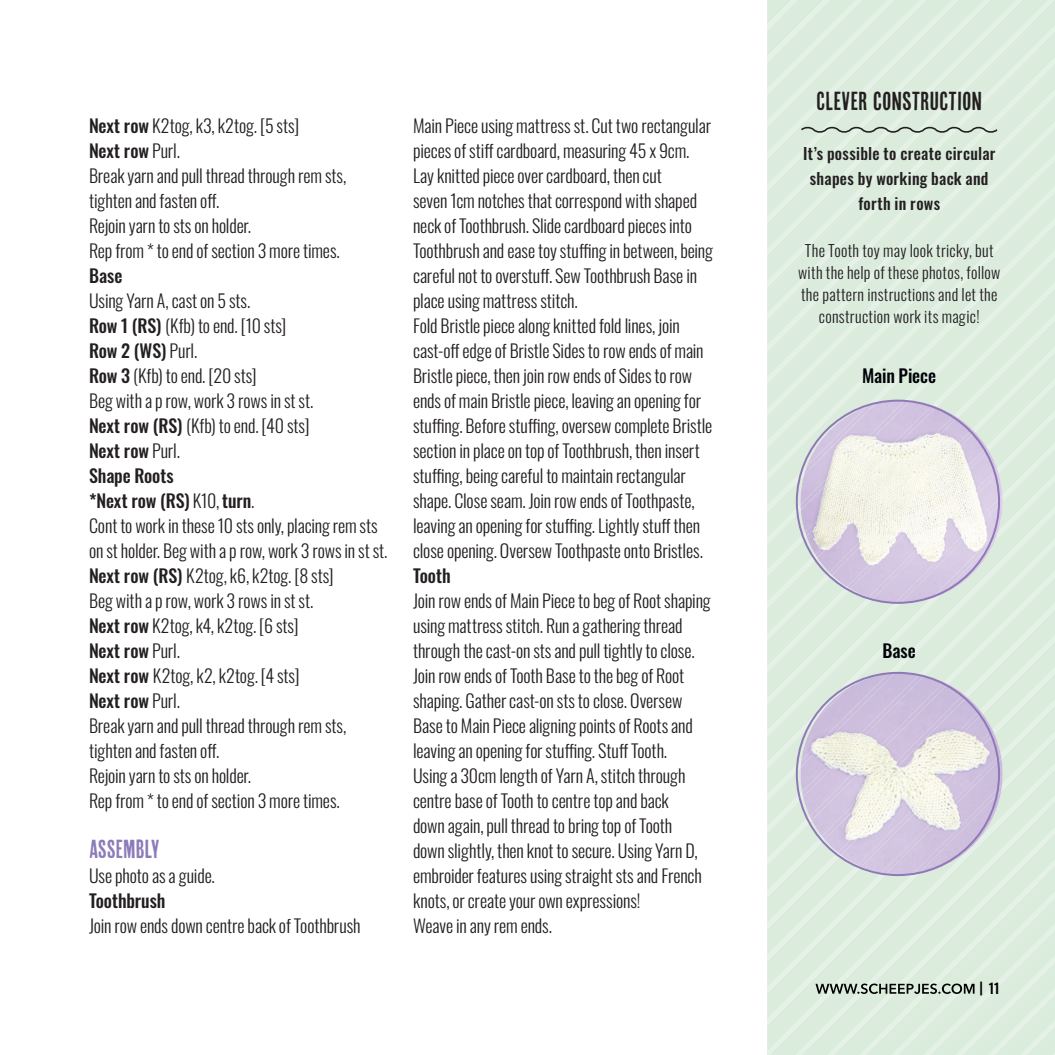
<style>
.page{position:relative;width:1055px;height:1055px;background:#fff}
.page>*{position:absolute;margin:0;border:0;box-sizing:border-box;transform-origin:0 0}
.t1{font:26px "Cheap Pine Sans";color:#231f20}
.t2{font:26px "Cheap Pine Sans";color:#8c7cb9}
.t3{font:18px/25px "Oswald";letter-spacing:-.005em;color:#231f20}
.t4{font:500 18px "Oswald";letter-spacing:-.005em;color:#231f20}
.t5{font:500 18px "Oswald";letter-spacing:-.005em;color:#000208}
.t6{font:16px/22px "Oswald";letter-spacing:.02em;color:#231f20;text-align:center}
.t7{font:500 16px/25px "Oswald";letter-spacing:.015em;color:#231f20;text-align:center}
.t8{font:500 14px "Oswald";color:#000}
.s1{font-weight:500}
</style>
<div class="page">
<svg style="left:1031px;top:0;width:23px;height:17px"></svg>
<svg style="left:1037px;top:26px;width:17px;height:22px"></svg>
<svg style="left:1037px;top:58px;width:17px;height:22px"></svg>
<svg style="left:1037px;top:90px;width:17px;height:23px"></svg>
<svg style="left:1037px;top:122px;width:17px;height:23px"></svg>
<svg style="left:1037px;top:154px;width:17px;height:23px"></svg>
<svg style="left:1037px;top:186px;width:17px;height:23px"></svg>
<svg style="left:767px;top:203px;width:270px;height:32px;fill:#dbecdd"></svg>
<svg style="left:1037px;top:218px;width:17px;height:23px"></svg>
<svg style="left:767px;top:235px;width:270px;height:32px;fill:#dbecdd"></svg>
<svg style="left:1037px;top:250px;width:17px;height:23px"></svg>
<svg style="left:767px;top:267px;width:270px;height:32px;fill:#dbecdd"></svg>
<svg style="left:1037px;top:282px;width:17px;height:23px"></svg>
<svg style="left:767px;top:299px;width:270px;height:32px;fill:#dbecdd"></svg>
<svg style="left:1037px;top:314px;width:17px;height:23px"></svg>
<svg style="left:767px;top:331px;width:270px;height:32px;fill:#dbecdd"></svg>
<svg style="left:1037px;top:346px;width:17px;height:23px"></svg>
<svg style="left:767px;top:363px;width:270px;height:33px;fill:#dbecdd"></svg>
<svg style="left:1037px;top:379px;width:17px;height:22px"></svg>
<svg style="left:767px;top:396px;width:270px;height:32px;fill:#dbecdd"></svg>
<svg style="left:1037px;top:411px;width:17px;height:22px"></svg>
<svg style="left:767px;top:428px;width:270px;height:32px;fill:#dbecdd"></svg>
<svg style="left:1037px;top:443px;width:17px;height:22px"></svg>
<svg style="left:767px;top:460px;width:270px;height:32px;fill:#dbecdd"></svg>
<svg style="left:1037px;top:475px;width:17px;height:22px"></svg>
<svg style="left:767px;top:492px;width:270px;height:32px;fill:#dbecdd"></svg>
<svg style="left:1037px;top:507px;width:17px;height:22px"></svg>
<svg style="left:767px;top:524px;width:270px;height:32px;fill:#dbecdd"></svg>
<svg style="left:1037px;top:539px;width:17px;height:23px"></svg>
<svg style="left:767px;top:556px;width:270px;height:32px;fill:#dbecdd"></svg>
<svg style="left:1037px;top:571px;width:17px;height:23px"></svg>
<svg style="left:767px;top:588px;width:270px;height:32px;fill:#dbecdd"></svg>
<svg style="left:1037px;top:603px;width:17px;height:23px"></svg>
<svg style="left:767px;top:620px;width:270px;height:32px;fill:#dbecdd"></svg>
<svg style="left:1037px;top:635px;width:17px;height:23px"></svg>
<svg style="left:767px;top:652px;width:270px;height:32px;fill:#dbecdd"></svg>
<svg style="left:1037px;top:667px;width:17px;height:23px"></svg>
<svg style="left:767px;top:684px;width:270px;height:32px;fill:#dbecdd"></svg>
<svg style="left:1037px;top:699px;width:17px;height:23px"></svg>
<svg style="left:767px;top:716px;width:270px;height:32px;fill:#dbecdd"></svg>
<svg style="left:1037px;top:731px;width:17px;height:23px"></svg>
<svg style="left:767px;top:763px;width:287px;height:291px;fill:#dbecdd"></svg>
<svg style="left:780px;top:780px;width:257px;height:257px;fill:#dbecdd"></svg>
<svg style="left:795px;top:795px;width:259px;height:259px;fill:#dbecdd"></svg>
<svg style="left:812px;top:812px;width:225px;height:225px;fill:#dbecdd"></svg>
<svg style="left:767px;top:0;width:255px;height:223px"></svg>
<img style="left:800px;top:673px;width:80px;height:94px">
<img style="left:802px;top:674px;width:122px;height:122px">
<img style="left:809px;top:682px;width:138px;height:138px">
<img style="left:822px;top:694px;width:145px;height:145px">
<img style="left:837px;top:710px;width:145px;height:134px">
<img style="left:857px;top:730px;width:137px;height:114px">
<img style="left:881px;top:754px;width:120px;height:90px">
<img style="left:912px;top:784px;width:90px;height:60px">
<img style="left:800px;top:400px;width:110px;height:110px">
<img style="left:805px;top:405px;width:131px;height:131px">
<img style="left:815px;top:415px;width:142px;height:143px">
<img style="left:829px;top:429px;width:146px;height:146px">
<img style="left:846px;top:447px;width:142px;height:142px">
<img style="left:868px;top:468px;width:130px;height:130px">
<img style="left:895px;top:495px;width:107px;height:108px">
<img style="left:931px;top:532px;width:67px;height:66px">
<svg style="left:815px;top:844px;width:239px;height:210px"></svg>
<p class="t3" style="left:89px;top:111px;width:259px"><span class="s1">Next row</span> K2tog, k3, k2tog. [5 sts]<br><span class="s1">Next row</span> Purl.<br>Break yarn and pull thread through rem sts, tighten and fasten off.<br>Rejoin yarn to sts on holder.<br>Rep from * to end of section 3 more times.</p>
<p class="t4" style="left:89px;top:266px;width:35px">Base</p>
<p class="t3" style="left:89px;top:286px;width:300px">Using Yarn A, cast on 5 sts.<br><span class="s1">Row 1 (RS)</span> (Kfb) to end. [10 sts]<br><span class="s1">Row 2 (WS)</span> Purl.<br><span class="s1">Row 3</span> (Kfb) to end. [20 sts]<br>Beg with a p row, work 3 rows in st st.<br><span class="s1">Next row (RS)</span> (Kfb) to end. [40 sts]<br><span class="s1">Next row</span> Purl.<br><span class="s1">Shape Roots<br>*Next row (RS)</span> K10, <span class="s1">turn</span>.<br>Cont to work in these 10 sts only, placing rem sts on st holder. Beg with a p row, work 3 rows in st st.<br><span class="s1">Next row (RS)</span> K2tog, k6, k2tog. [8 sts]<br>Beg with a p row, work 3 rows in st st.<br><span class="s1">Next row</span> K2tog, k4, k2tog. [6 sts]<br><span class="s1">Next row</span> Purl.<br><span class="s1">Next row</span> K2tog, k2, k2tog. [4 sts]<br><span class="s1">Next row</span> Purl.<br>Break yarn and pull thread through rem sts, tighten and fasten off.<br>Rejoin yarn to sts on holder.<br>Rep from * to end of section 3 more times.</p>
<h1 class="t2" style="left:89px;top:834px;width:72px">ASSEMBLY</h1>
<p class="t3" style="left:89px;top:861px;width:127px">Use photo as a guide.</p>
<p class="t4" style="left:89px;top:891px;width:78px">Toothbrush</p>
<p class="t3" style="left:89px;top:911px;width:273px">Join row ends down centre back of Toothbrush</p>
<p class="t3" style="left:413px;top:111px;width:301px">Main Piece using mattress st. Cut two rectangular pieces of stiff cardboard, measuring 45 x 9cm.<br>Lay knitted piece over cardboard, then cut<br>seven 1cm notches that correspond with shaped neck of Toothbrush. Slide cardboard pieces into Toothbrush and ease toy stuffing in between, being careful not to overstuff. Sew Toothbrush Base in place using mattress stitch.<br>Fold Bristle piece along knitted fold lines, join cast-off edge of Bristle Sides to row ends of main Bristle piece, then join row ends of Sides to row ends of main Bristle piece, leaving an opening for stuffing. Before stuffing, oversew complete Bristle section in place on top of Toothbrush, then insert stuffing, being careful to maintain rectangular shape. Close seam. Join row ends of Toothpaste, leaving an opening for stuffing. Lightly stuff then close opening. Oversew Toothpaste onto Bristles.</p>
<p class="t4" style="left:413px;top:566px;width:39px">Tooth</p>
<p class="t3" style="left:413px;top:586px;width:299px">Join row ends of Main Piece to beg of Root shaping using mattress stitch. Run a gathering thread through the cast-on sts and pull tightly to close.<br>Join row ends of Tooth Base to the beg of Root shaping. Gather cast-on sts to close. Oversew Base to Main Piece aligning points of Roots and leaving an opening for stuffing. Stuff Tooth.<br>Using a 30cm length of Yarn A, stitch through centre base of Tooth to centre top and back<br>down again, pull thread to bring top of Tooth<br>down slightly, then knot to secure. Using Yarn D, embroider features using straight sts and French knots, or create your own expressions!<br>Weave in any rem ends.</p>
<h1 class="t1" style="left:816px;top:86px;width:167px">CLEVER CONSTRUCTION</h1>
<p class="t7" style="left:803px;top:142px;width:194px">It’s possible to create circular shapes by working back and forth in rows</p>
<p class="t6" style="left:798px;top:238px;width:204px">The Tooth toy may look tricky, but with the help of these photos, follow the pattern instructions and let the construction work its magic!</p>
<p class="t5" style="left:862px;top:366px;width:75px">Main Piece</p>
<p class="t5" style="left:882px;top:641px;width:35px">Base</p>
<p class="t8" style="left:979px;top:981px;width:22px">| 11</p>
</div>
